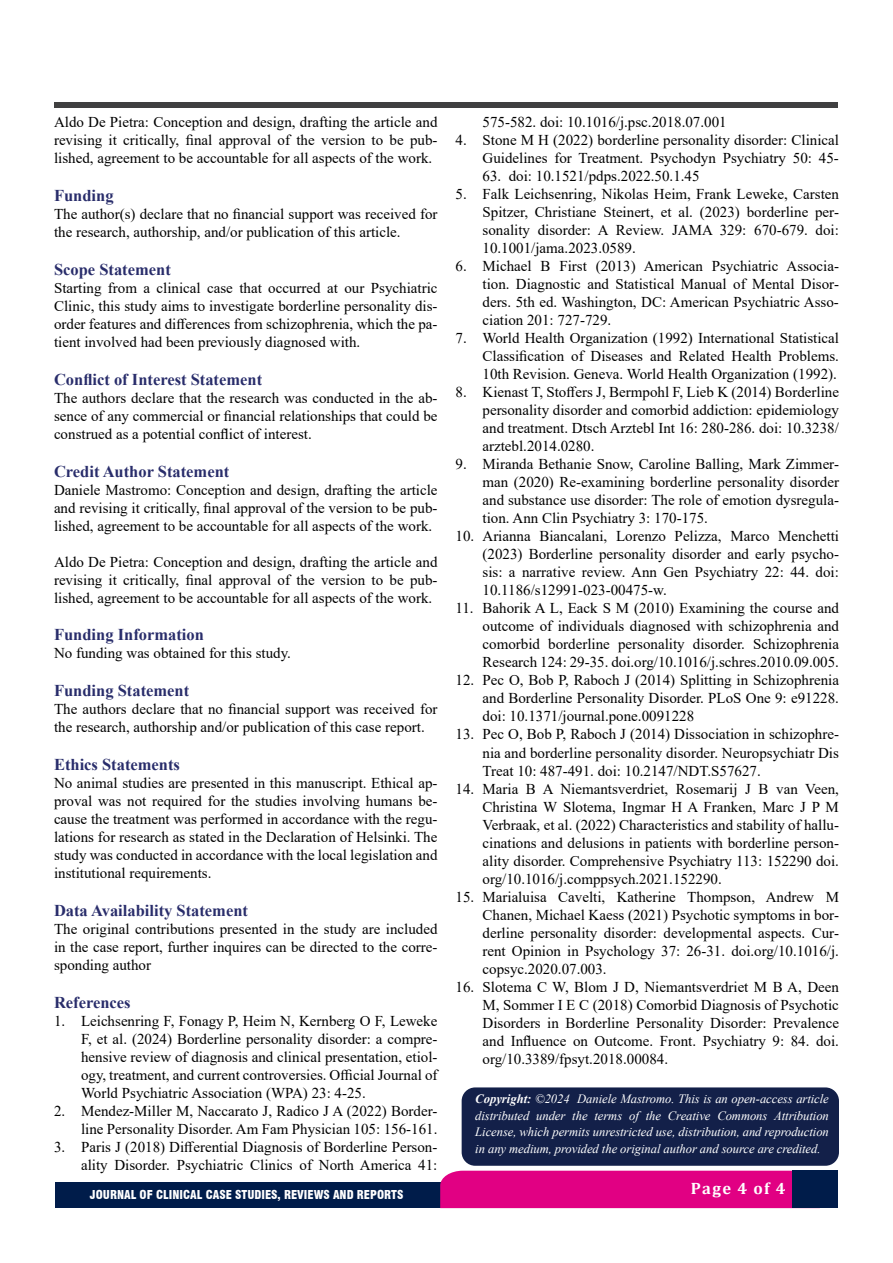
<style>
.page{position:relative;width:893px;height:1263px;background:#fff}
.page>*{position:absolute;margin:0;border:0;box-sizing:border-box;transform-origin:0 0}
.t1{font:700 16.5px "Times New Roman";color:#292d6b}
.t2{font:700 16.5px "Cambria";letter-spacing:.08em;color:#fff}
.t3{font:15px/18px "Times New Roman";color:#000;text-align:justify}
.t4{font:italic 12.75px/16.5px "Times New Roman";letter-spacing:-.005em;color:#fff;text-align:justify}
.t5{font:900 condensed 12px "Swiss 721 BT";color:#fff}
.s1{font-weight:700}
</style>
<div class="page">
<div style="left:54px;top:103px;width:783px;height:5px;background:#404041"></div>
<div style="left:55px;top:1182px;width:765px;height:26px;background:#001c4a"></div>
<div style="left:440px;top:1171px;width:352px;height:37px;background:#e10083"></div>
<div style="left:792px;top:1171px;width:46px;height:37px;background:#001c4a"></div>
<div style="left:462px;top:1087px;width:377px;height:79px;background:#132049;border-radius:14px"></div>
<p class="t3" style="left:54px;top:113px;width:385px">Aldo De Pietra: Conception and design, drafting the article and revising it critically, final approval of the version to be pub&shy;lished, agreement to be accountable for all aspects of the work.</p>
<p class="t1" style="left:54px;top:184px;width:61px">Funding</p>
<p class="t3" style="left:54px;top:205px;width:385px">The author(s) declare that no financial support was received for the research, authorship, and/or publication of this article.</p>
<p class="t1" style="left:54px;top:258px;width:118px">Scope Statement</p>
<p class="t3" style="left:54px;top:279px;width:385px">Starting from a clinical case that occurred at our Psychiatric Clinic, this study aims to investigate borderline personality dis&shy;order features and differences from schizophrenia, which the pa&shy;tient involved had been previously diagnosed with.</p>
<p class="t1" style="left:54px;top:367px;width:210px">Conflict of Interest Statement</p>
<p class="t3" style="left:54px;top:388px;width:385px">The authors declare that the research was conducted in the ab&shy;sence of any commercial or financial relationships that could be construed as a potential conflict of interest.</p>
<p class="t1" style="left:54px;top:459px;width:177px">Credit Author Statement</p>
<p class="t3" style="left:54px;top:480px;width:385px">Daniele Mastromo: Conception and design, drafting the article and revising it critically, final approval of the version to be pub&shy;lished, agreement to be accountable for all aspects of the work.</p>
<p class="t3" style="left:54px;top:552px;width:385px">Aldo De Pietra: Conception and design, drafting the article and revising it critically, final approval of the version to be pub&shy;lished, agreement to be accountable for all aspects of the work.</p>
<p class="t1" style="left:54px;top:623px;width:151px">Funding Information</p>
<p class="t3" style="left:54px;top:644px;width:238px">No funding was obtained for this study.</p>
<p class="t1" style="left:54px;top:679px;width:137px">Funding Statement</p>
<p class="t3" style="left:54px;top:700px;width:385px">The authors declare that no financial support was received for the research, authorship and/or publication of this case report.</p>
<p class="t1" style="left:54px;top:753px;width:128px">Ethics Statements</p>
<p class="t3" style="left:54px;top:774px;width:385px">No animal studies are presented in this manuscript. Ethical ap&shy;proval was not required for the studies involving humans be&shy;cause the treatment was performed in accordance with the regu&shy;lations for research as stated in the Declaration of Helsinki. The study was conducted in accordance with the local legislation and institutional requirements.</p>
<p class="t1" style="left:54px;top:898px;width:196px">Data Availability Statement</p>
<p class="t3" style="left:54px;top:919px;width:385px">The original contributions presented in the study are included in the case report, further inquires can be directed to the corre&shy;sponding author</p>
<p class="t1" style="left:54px;top:990px;width:78px">References</p>
<p class="t3" style="left:81px;top:1011px;width:358px;text-indent:-27px">1. Leichsenring F, Fonagy P, Heim N, Kernberg O F, Leweke F, et al. (2024) Borderline personality disorder: a compre&shy;hensive review of diagnosis and clinical presentation, etiol&shy;ogy, treatment, and current controversies. Official Journal of World Psychiatric Association (WPA) 23: 4-25.</p>
<p class="t3" style="left:54px;top:1101px;width:385px;text-align:right">2. Mendez-Miller M, Naccarato J, Radico J A (2022) Border&shy;line Personality Disorder. Am Fam Physician 105: 156-161.</p>
<p class="t3" style="left:54px;top:1137px;width:385px;text-align:right">3. Paris J (2018) Differential Diagnosis of Borderline Person&shy;ality Disorder. Psychiatric Clinics of North America 41:</p>
<p class="t5" style="left:90px;top:1188px;width:315px">JOURNAL OF CLINICAL CASE STUDIES, REVIEWS AND REPORTS</p>
<p class="t3" style="left:482px;top:113px;width:246px">575-582. doi: 10.1016/j.psc.2018.07.001</p>
<p class="t3" style="left:455px;top:131px;width:385px;text-align:right">4. Stone M H (2022) borderline personality disorder: Clinical<br>Guidelines for Treatment. Psychodyn Psychiatry 50: 45-</p>
<p class="t3" style="left:482px;top:167px;width:219px">63. doi: 10.1521/pdps.2022.50.1.45</p>
<p class="t3" style="left:482px;top:185px;width:358px;text-indent:-27px">5. Falk Leichsenring, Nikolas Heim, Frank Leweke, Carsten Spitzer, Christiane Steinert, et al. (2023) borderline per&shy;sonality disorder: A Review. JAMA 329: 670-679. doi:<br>10.1001/jama.2023.0589.</p>
<p class="t3" style="left:482px;top:257px;width:358px;text-indent:-27px">6. Michael B First (2013) American Psychiatric Associa&shy;tion. Diagnostic and Statistical Manual of Mental Disor&shy;ders. 5th ed. Washington, DC: American Psychiatric Asso&shy;ciation 201: 727-729.</p>
<p class="t3" style="left:482px;top:329px;width:358px;text-indent:-27px">7. World Health Organization (1992) International Statistical Classification of Diseases and Related Health Problems.<br>10th Revision. Geneva. World Health Organization (1992).</p>
<p class="t3" style="left:482px;top:383px;width:358px;text-indent:-27px">8. Kienast T, Stoffers J, Bermpohl F, Lieb K (2014) Borderline personality disorder and comorbid addiction: epidemiology and treatment. Dtsch Arztebl Int 16: 280-286. doi: 10.3238/ arztebl.2014.0280.</p>
<p class="t3" style="left:482px;top:455px;width:358px;text-indent:-27px">9. Miranda Bethanie Snow, Caroline Balling, Mark Zimmer&shy;man (2020) Re-examining borderline personality disorder and substance use disorder: The role of emotion dysregula&shy;tion. Ann Clin Psychiatry 3: 170-175.</p>
<p class="t3" style="left:482px;top:527px;width:358px;text-indent:-27px">10. Arianna Biancalani, Lorenzo Pelizza, Marco Menchetti (2023) Borderline personality disorder and early psycho&shy;sis: a narrative review. Ann Gen Psychiatry 22: 44. doi:<br>10.1186/s12991-023-00475-w.</p>
<p class="t3" style="left:482px;top:599px;width:358px;text-indent:-27px">11. Bahorik A L, Eack S M (2010) Examining the course and outcome of individuals diagnosed with schizophrenia and comorbid borderline personality disorder. Schizophrenia Research 124: 29-35. doi.org/10.1016/j.schres.2010.09.005.</p>
<p class="t3" style="left:482px;top:671px;width:358px;text-indent:-27px">12. Pec O, Bob P, Raboch J (2014) Splitting in Schizophrenia and Borderline Personality Disorder. PLoS One 9: e91228. doi: 10.1371/journal.pone.0091228</p>
<p class="t3" style="left:482px;top:725px;width:358px;text-indent:-27px">13. Pec O, Bob P, Raboch J (2014) Dissociation in schizophre&shy;nia and borderline personality disorder. Neuropsychiatr Dis Treat 10: 487-491. doi: 10.2147/NDT.S57627.</p>
<p class="t3" style="left:482px;top:779px;width:358px;text-indent:-27px">14. Maria B A Niemantsverdriet, Rosemarij J B van Veen, Christina W Slotema, Ingmar H A Franken, Marc J P M Verbraak, et al. (2022) Characteristics and stability of hallu&shy;cinations and delusions in patients with borderline person&shy;ality disorder. Comprehensive Psychiatry 113: 152290 doi. org/10.1016/j.comppsych.2021.152290.</p>
<p class="t3" style="left:482px;top:887px;width:358px;text-indent:-27px">15. Marialuisa Cavelti, Katherine Thompson, Andrew M Chanen, Michael Kaess (2021) Psychotic symptoms in bor&shy;derline personality disorder: developmental aspects. Cur&shy;rent Opinion in Psychology 37: 26-31. doi.org/10.1016/j. copsyc.2020.07.003.</p>
<p class="t3" style="left:482px;top:977px;width:358px;text-indent:-27px">16. Slotema C W, Blom J D, Niemantsverdriet M B A, Deen M, Sommer I E C (2018) Comorbid Diagnosis of Psychotic Disorders in Borderline Personality Disorder: Prevalence and Influence on Outcome. Front. Psychiatry 9: 84. doi. org/10.3389/fpsyt.2018.00084.</p>
<p class="t4" style="left:475px;top:1090px;width:355px"><span class="s1">Copyright:</span> ©2024 Daniele Mastromo. This is an open-access article distributed under the terms of the Creative Commons Attribution License, which permits unrestricted use, distribution, and reproduction in any medium, provided the original author and source are credited.</p>
<p class="t2" style="left:691px;top:1177px;width:96px">Page 4 of 4</p>
</div>
